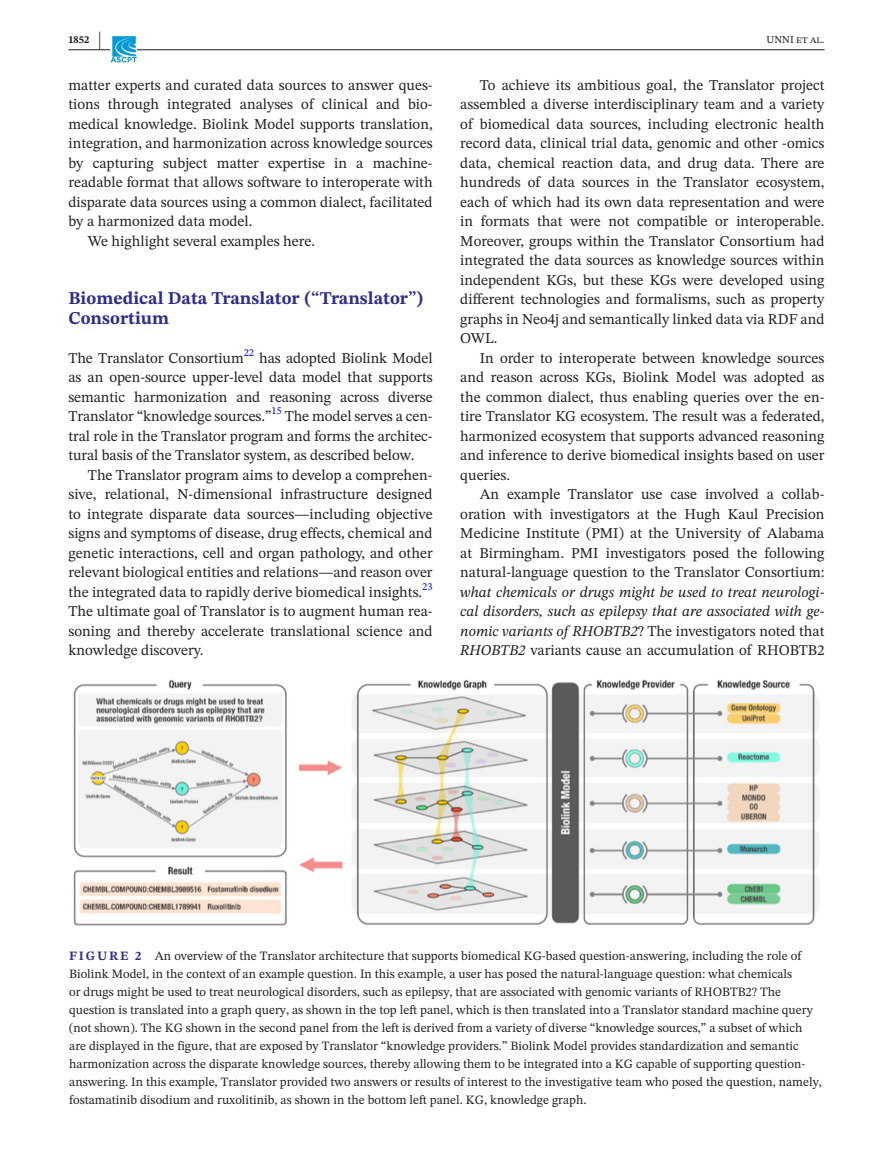
<style>
.page{position:relative;width:893px;height:1174px;background:#fff}
.page>*{position:absolute;margin:0;border:0;box-sizing:border-box;transform-origin:0 0}
.t1{font:700 18px/19.5px "STIX Two Text";color:#2c2d8c}
.t2{font:15px/19.5px "STIX Two Text";color:#231f20;text-align:justify}
.t3{font:italic 15px/19.5px "STIX Two Text";color:#231f20;text-align:justify}
.t4{font:12.75px/18px "STIX Two Text";color:#231f20}
.t5{font:10.5px "STIX Two Text";color:#231f20}
.t6{font:10.5px "STIX Two Text";color:#00f}
.t7{font:700 10.5px "STIX Two Text";color:#231f20}
.s1{font-size:21px}
.s2{font-style:normal}
.s3{font-weight:700;color:#2c2d8c}
</style>
<div class="page">
<hr style="left:68px;top:49px;width:756px;height:1px;background:#231f20">
<img style="left:111px;top:37px;width:25px;height:25px">
<img style="left:73px;top:679px;width:746px;height:247px">
<p class="t7" style="left:68px;top:32px;width:34px">1852 <span class="s1">|</span></p>
<p class="t5" style="left:767px;top:32px;width:59px">UNNI et al.</p>
<p class="t2" style="left:68px;top:75px;width:366px">matter experts and curated data sources to answer ques-</p>
<p class="t2" style="left:68px;top:94px;width:366px">tions through integrated analyses of clinical and bio-</p>
<p class="t2" style="left:68px;top:114px;width:366px">medical knowledge. Biolink Model supports translation,</p>
<p class="t2" style="left:68px;top:133px;width:366px">integration, and harmonization across knowledge sources</p>
<p class="t2" style="left:68px;top:153px;width:366px">by capturing subject matter expertise in a machine-</p>
<p class="t2" style="left:68px;top:172px;width:366px">readable format that allows software to interoperate with</p>
<p class="t2" style="left:68px;top:192px;width:366px">disparate data sources using a common dialect, facilitated</p>
<p class="t2" style="left:68px;top:211px;width:185px">by a harmonized data model.</p>
<p class="t2" style="left:88px;top:231px;width:229px">We highlight several examples here.</p>
<p class="t2" style="left:460px;top:75px;width:366px;text-indent:20px">To achieve its ambitious goal, the Translator project assembled a diverse interdisciplinary team and a variety of biomedical data sources, including electronic health record data, clinical trial data, genomic and other -omics data, chemical reaction data, and drug data. There are hundreds of data sources in the Translator ecosystem, each of which had its own data representation and were in formats that were not compatible or interoperable.<br>Moreover, groups within the Translator Consortium had integrated the data sources as knowledge sources within independent KGs, but these KGs were developed using different technologies and formalisms, such as property graphs in Neo4j and semantically linked data via RDF and OWL.</p>
<p class="t2" style="left:460px;top:348px;width:366px;text-indent:20px">In order to interoperate between knowledge sources and reason across KGs, Biolink Model was adopted as the common dialect, thus enabling queries over the en&shy;tire Translator KG ecosystem. The result was a federated, harmonized ecosystem that supports advanced reasoning and inference to derive biomedical insights based on user queries.</p>
<p class="t2" style="left:460px;top:484px;width:366px;text-indent:20px">An example Translator use case involved a collab&shy;oration with investigators at the Hugh Kaul Precision Medicine Institute (PMI) at the University of Alabama at Birmingham. PMI investigators posed the following natural-language question to the Translator Consortium:</p>
<p class="t3" style="left:460px;top:582px;width:366px">what chemicals or drugs might be used to treat neurologi&shy;cal disorders, such as epilepsy that are associated with ge&shy;nomic variants of RHOBTB2<span class="s2">? The investigators noted that </span>RHOBTB2 <span class="s2">variants cause an accumulation of RHOBTB2</span></p>
<p class="t1" style="left:68px;top:289px;width:357px">Biomedical Data Translator (“Translator”)<br>Consortium</p>
<p class="t2" style="left:68px;top:348px;width:177px">The Translator Consortium</p>
<p class="t6" style="left:244px;top:345px;width:12px">22</p>
<p class="t2" style="left:68px;top:348px;width:366px;text-indent:191px">has adopted Biolink Model as an open-source upper-level data model that supports semantic harmonization and reasoning across diverse Translator “knowledge sources.”</p>
<p class="t6" style="left:271px;top:403px;width:12px">15</p>
<p class="t2" style="left:68px;top:406px;width:366px;text-indent:216px">The model serves a cen&shy;tral role in the Translator program and forms the architec&shy;tural basis of the Translator system, as described below.</p>
<p class="t2" style="left:68px;top:465px;width:366px;text-indent:20px">The Translator program aims to develop a comprehen&shy;sive, relational, N-dimensional infrastructure designed to integrate disparate data sources—including objective signs and symptoms of disease, drug effects, chemical and genetic interactions, cell and organ pathology, and other relevant biological entities and relations—and reason over the integrated data to rapidly derive biomedical insights.</p>
<p class="t6" style="left:422px;top:579px;width:12px">23</p>
<p class="t2" style="left:68px;top:601px;width:366px">The ultimate goal of Translator is to augment human rea&shy;soning and thereby accelerate translational science and knowledge discovery.</p>
<p class="t4" style="left:69px;top:946px;width:754px"><span class="s3">FIGURE 2</span> An overview of the Translator architecture that supports biomedical KG-based question-answering, including the role of Biolink Model, in the context of an example question. In this example, a user has posed the natural-language question: what chemicals<br>or drugs might be used to treat neurological disorders, such as epilepsy, that are associated with genomic variants of RHOBTB2? The question is translated into a graph query, as shown in the top left panel, which is then translated into a Translator standard machine query (not shown). The KG shown in the second panel from the left is derived from a variety of diverse “knowledge sources,” a subset of which are displayed in the figure, that are exposed by Translator “knowledge providers.” Biolink Model provides standardization and semantic harmonization across the disparate knowledge sources, thereby allowing them to be integrated into a KG capable of supporting question&shy;answering. In this example, Translator provided two answers or results of interest to the investigative team who posed the question, namely, fostamatinib disodium and ruxolitinib, as shown in the bottom left panel. KG, knowledge graph.</p>
</div>
